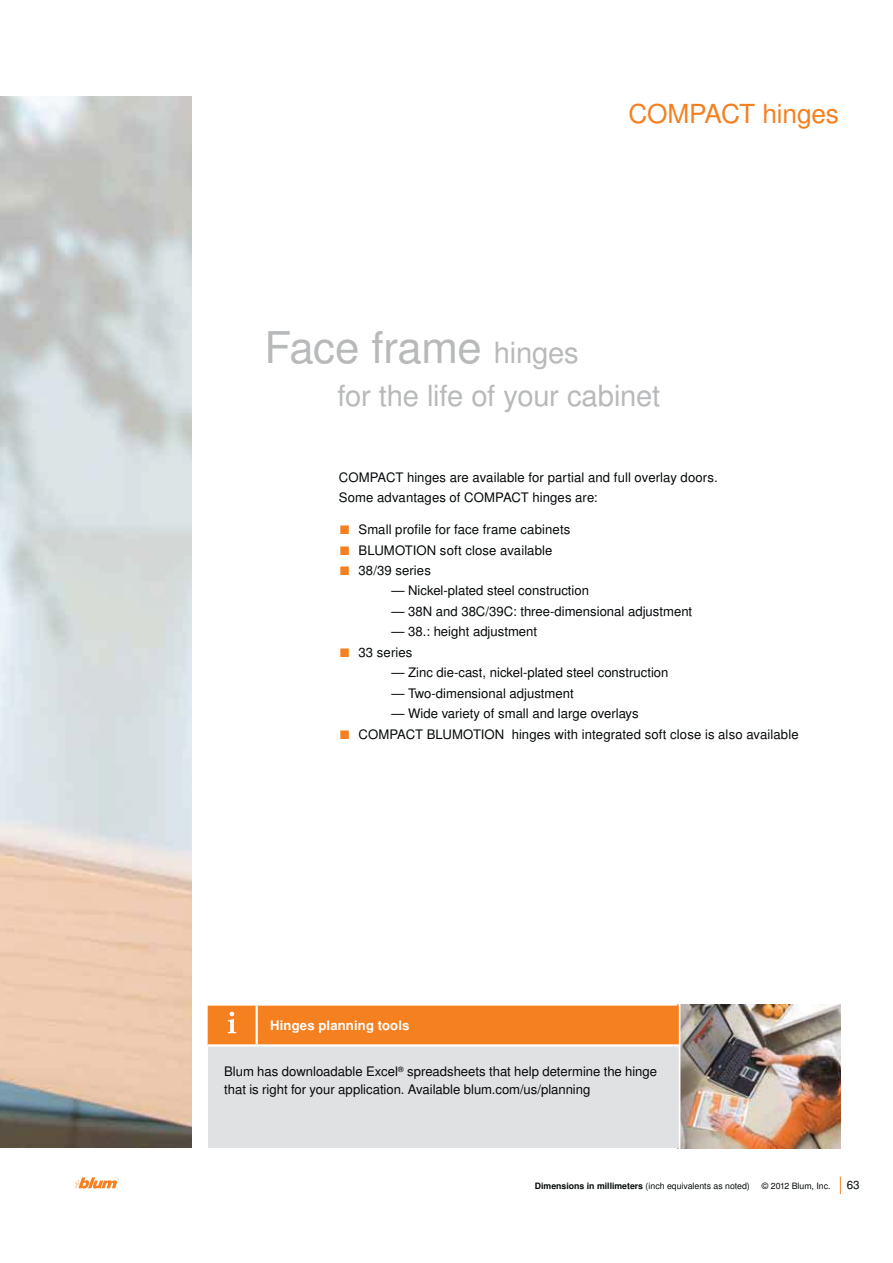
<style>
.page{position:relative;width:893px;height:1263px;background:#fff}
.page>*{position:absolute;margin:0;border:0;box-sizing:border-box;transform-origin:0 0}
.t1{font:43.8px "Nimbus Sans OT";letter-spacing:-.01em;color:#b7b9ba}
.t2{font:29.1px "Nimbus Sans OT";letter-spacing:-.01em;color:#b7b9ba}
.t3{font:26.25px "Nimbus Sans OT";letter-spacing:-.01em;color:#f48020}
.t4{font:13.05px/20.4px "Nimbus Sans OT";color:#040809}
.t5{font:700 13.05px "Nimbus Sans OT";letter-spacing:.01em;color:#fff}
.t6{font:11.7px "Nimbus Sans OT";color:#040809}
.t7{font:8.7px "Nimbus Sans OT";color:#040809}
.s1{font-size:29.1px}
.s2{font-size:11.7px;color:#f48020}
.s3{font-weight:700}
</style>
<div class="page">
<svg style="left:75px;top:1177px;width:44px;height:12px"></svg>
<svg style="left:840px;top:1177px;width:1px;height:17px"></svg>
<img style="left:0;top:96px;width:191px;height:1051px">
<img style="left:678px;top:1005px;width:162px;height:143px">
<div style="left:208px;top:1045px;width:470px;height:103px;background:#e0e1e2"></div>
<hr style="left:678px;top:1047px;width:1px;height:101px;background:#e0e1e2">
<hr style="left:208px;top:1044px;width:49px;height:3px;background:#fff">
<hr style="left:257px;top:1044px;width:422px;height:3px;background:#fff">
<hr style="left:678px;top:1006px;width:1px;height:38px;background:#f48020">
<div style="left:208px;top:1006px;width:470px;height:39px;background:#f48020"></div>
<hr style="left:679px;top:998px;width:1px;height:153px;background:#fff">
<h3 class="t3" style="left:629px;top:104px;width:212px">COMPACT hinges</h3>
<h1 class="t1" style="left:264px;top:330px;width:316px">Face frame <span class="s1">hinges</span></h1>
<h2 class="t2" style="left:337px;top:384px;width:324px">for the life of your cabinet</h2>
<p class="t4" style="left:339px;top:468px;width:380px">COMPACT hinges are available for partial and full overlay doors.<br>Some advantages of COMPACT hinges are:</p>
<p class="t4" style="left:339px;top:520px;width:233px"><span class="s2">■</span> Small profile for face frame cabinets</p>
<p class="t4" style="left:339px;top:541px;width:215px"><span class="s2">■</span> BLUMOTION soft close available</p>
<p class="t4" style="left:339px;top:561px;width:94px"><span class="s2">■</span> 38/39 series</p>
<p class="t4" style="left:391px;top:581px;width:199px">— Nickel-plated steel construction</p>
<p class="t4" style="left:391px;top:602px;width:302px">— 38N and 38C/39C: three-dimensional adjustment</p>
<p class="t4" style="left:391px;top:622px;width:147px">— 38.: height adjustment</p>
<p class="t4" style="left:339px;top:643px;width:75px"><span class="s2">■</span> 33 series</p>
<p class="t4" style="left:391px;top:663px;width:279px">— Zinc die-cast, nickel-plated steel construction</p>
<p class="t4" style="left:391px;top:684px;width:184px">— Two-dimensional adjustment</p>
<p class="t4" style="left:391px;top:704px;width:249px">— Wide variety of small and large overlays</p>
<p class="t4" style="left:339px;top:725px;width:461px"><span class="s2">■</span> COMPACT BLUMOTION hinges with integrated soft close is also available</p>
<p class="t5" style="left:270px;top:1021px;width:141px">Hinges planning tools</p>
<p class="t4" style="left:224px;top:1064px;width:434px;line-height:17.5px">Blum has downloadable Excel<sup>®</sup> spreadsheets that help determine the hinge that is right for your application. Available blum.com/us/planning</p>
<p class="t7" style="left:535px;top:1183px;width:216px"><span class="s3">Dimensions in millimeters</span> (inch equivalents as noted)</p>
<p class="t7" style="left:762px;top:1183px;width:70px">© 2012 Blum, Inc.</p>
<p class="t6" style="left:847px;top:1180px;width:14px">63</p>
</div>
